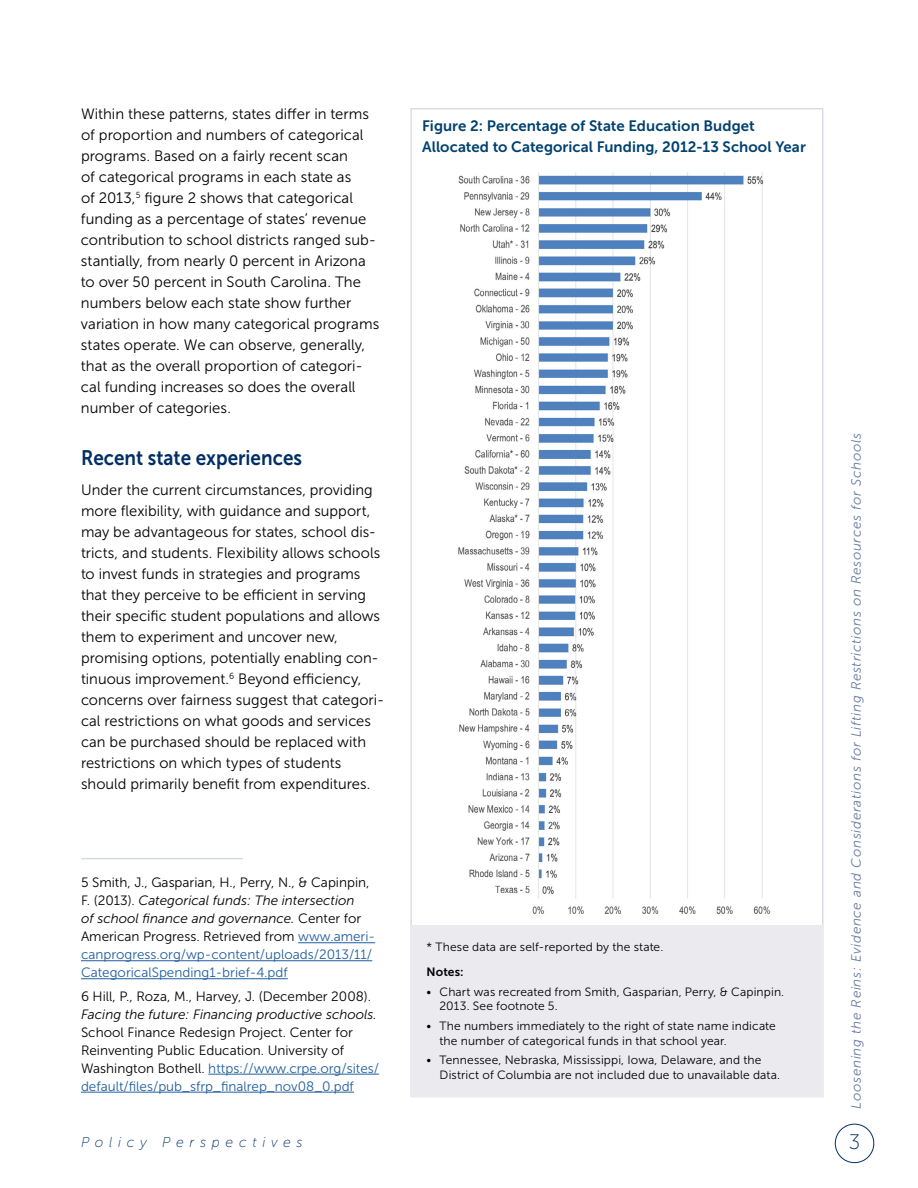
<style>
.page{position:relative;width:918px;height:1188px;background:#fff}
.page>*{position:absolute;margin:0;border:0;box-sizing:border-box;transform-origin:0 0}
.t1{font:21px "Museo Sans 700";color:#002f65;scale:.9 1}
.t2{font:21px "Museo Sans 100";color:#002f65}
.t3{font:15px/21px "Museo Sans 300";letter-spacing:.005em;color:#000}
.t4{font:15px/21px "Museo Sans 700";letter-spacing:.005em;color:#01416f}
.t5{font:italic 14.25px "Museo Sans 100";letter-spacing:.405em;color:#002f65}
.t6{font:13.5px/18px "Museo Sans 300";color:#000}
.t7{font:italic 13.5px "Museo Sans 300";letter-spacing:.05em;color:#677aa4}
.t8{font:italic 13.5px "Museo Sans 300";color:#000}
.t9{font:12px/14.4px "Museo Sans 300";letter-spacing:.01em;color:#000}
.t10{font:12px "Museo Sans 700";letter-spacing:.01em;color:#000}
.s1{font-style:italic}
.s2{color:#215e9e}
</style>
<div class="page">
<div style="left:835px;top:1124px;width:39px;height:39px;border:1px solid #002f65;border-radius:50%"></div>
<hr style="left:81px;top:858px;width:162px;height:1px;background:#d5dae3">
<hr style="left:298px;top:942px;width:77px;height:1px;background:#215e9e">
<hr style="left:81px;top:960px;width:291px;height:1px;background:#215e9e">
<hr style="left:81px;top:978px;width:207px;height:1px;background:#215e9e">
<hr style="left:208px;top:1074px;width:171px;height:1px;background:#215e9e">
<hr style="left:81px;top:1092px;width:273px;height:1px;background:#215e9e">
<div style="left:411px;top:926px;width:412px;height:171px;background:#eaeaef"></div>
<img style="left:458px;top:172px;width:312px;height:742px">
<p class="t3" style="left:81px;top:104px;width:300px">Within these patterns, states differ in terms of proportion and numbers of categorical programs. Based on a fairly recent scan<br>of categorical programs in each state as<br>of 2013,<sup>5</sup> figure 2 shows that categorical funding as a percentage of states’ revenue contribution to school districts ranged sub&shy;stantially, from nearly 0 percent in Arizona to over 50 percent in South Carolina. The numbers below each state show further variation in how many categorical programs states operate. We can observe, generally, that as the overall proportion of categori&shy;cal funding increases so does the overall number of categories.</p>
<h1 class="t1" style="left:81px;top:446px;width:247px">Recent state experiences</h1>
<p class="t3" style="left:81px;top:479px;width:305px">Under the current circumstances, providing more flexibility, with guidance and support, may be advantageous for states, school dis&shy;tricts, and students. Flexibility allows schools to invest funds in strategies and programs that they perceive to be efficient in serving their specific student populations and allows them to experiment and uncover new, promising options, potentially enabling con&shy;tinuous improvement.<sup>6</sup> Beyond efficiency, concerns over fairness suggest that categori&shy;cal restrictions on what goods and services can be purchased should be replaced with restrictions on which types of students should primarily benefit from expenditures.</p>
<p class="t6" style="left:81px;top:874px;width:296px">5 Smith, J., Gasparian, H., Perry, N., &amp; Capinpin, F. (2013). <span class="s1">Categorical funds: The intersection<br>of school finance and governance.</span> Center for American Progress. Retrieved from <span class="s2">www.ameri&shy;canprogress.org/wp-content/uploads/2013/11/ CategoricalSpending1-brief-4.pdf</span></p>
<p class="t6" style="left:81px;top:987px;width:292px">6 Hill, P., Roza, M., Harvey, J. (December 2008).</p>
<p class="t8" style="left:81px;top:1007px;width:297px">Facing the future: Financing productive schools.</p>
<p class="t6" style="left:81px;top:1023px;width:300px">School Finance Redesign Project. Center for Reinventing Public Education. University of Washington Bothell. <span class="s2">https://www.crpe.org/sites/ default/files/pub_sfrp_finalrep_nov08_0.pdf</span></p>
<p class="t4" style="left:422px;top:116px;width:385px">Figure 2: Percentage of State Education Budget<br>Allocated to Categorical Funding, 2012-13 School Year</p>
<p class="t9" style="left:427px;top:940px;width:238px">* These data are self-reported by the state.</p>
<p class="t10" style="left:427px;top:965px;width:39px">Notes:</p>
<p class="t9" style="left:440px;top:985px;width:346px;text-indent:-13px">• Chart was recreated from Smith, Gasparian, Perry, &amp; Capinpin.<br>2013. See footnote 5.</p>
<p class="t9" style="left:440px;top:1019px;width:338px;text-indent:-13px">• The numbers immediately to the right of state name indicate the number of categorical funds in that school year.</p>
<p class="t9" style="left:440px;top:1053px;width:342px;text-indent:-13px">• Tennessee, Nebraska, Mississippi, Iowa, Delaware, and the<br>District of Columbia are not included due to unavailable data.</p>
<p class="t7" style="left:849px;top:1108px;width:677px;rotate:-90deg">Loosening the Reins: Evidence and Considerations for Lifting Restrictions on Resources for Schools</p>
<p class="t5" style="left:81px;top:1134px;width:223px">Policy Perspectives</p>
<h1 class="t2" style="left:849px;top:1130px;width:13px">3</h1>
</div>
